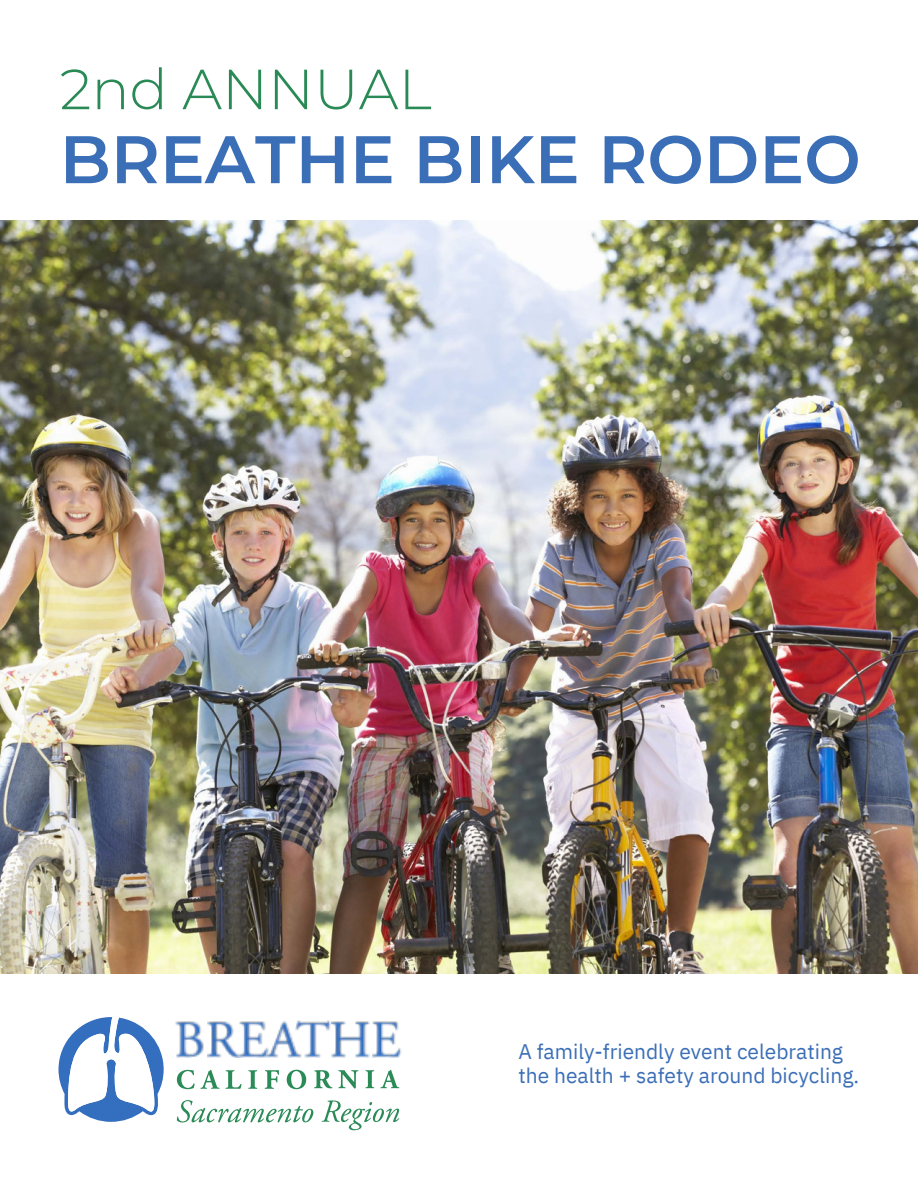
<style>
.page{position:relative;width:918px;height:1188px;background:#fff}
.page>*{position:absolute;margin:0;border:0;box-sizing:border-box;transform-origin:0 0}
.t1{font:600 67.05px "Montserrat";color:#3a6eb6}
.t2{font:300 56.55px "Montserrat";color:#298a56}
.t3{font:21px/24.8px "IBM Plex Sans";color:#3a6eb6}
</style>
<div class="page">
<img style="left:0;top:220px;width:918px;height:753px">
<svg style="left:59px;top:1017px;width:105px;height:105px"></svg>
<svg style="left:177px;top:1070px;width:65px;height:19px"></svg>
<svg style="left:248px;top:1070px;width:9px;height:19px"></svg>
<svg style="left:265px;top:1070px;width:14px;height:19px"></svg>
<svg style="left:287px;top:1070px;width:19px;height:19px"></svg>
<svg style="left:177px;top:1100px;width:136px;height:22px"></svg>
<img style="left:176px;top:1022px;width:28px;height:36px">
<img style="left:207px;top:1022px;width:31px;height:36px">
<img style="left:238px;top:1022px;width:31px;height:36px">
<img style="left:266px;top:1021px;width:30px;height:36px">
<img style="left:296px;top:1020px;width:36px;height:37px">
<img style="left:332px;top:1022px;width:70px;height:36px">
<svg style="left:314px;top:1070px;width:44px;height:19px"></svg>
<svg style="left:365px;top:1070px;width:9px;height:18px"></svg>
<svg style="left:380px;top:1070px;width:19px;height:18px"></svg>
<svg style="left:322px;top:1100px;width:77px;height:30px"></svg>
<h2 class="t2" style="left:60px;top:54px;width:373px">2nd ANNUAL</h2>
<h1 class="t1" style="left:60px;top:118px;width:802px">BREATHE BIKE RODEO</h1>
<p class="t3" style="left:518px;top:1038px;width:342px">A family-friendly event celebrating the health + safety around bicycling.</p>
</div>
